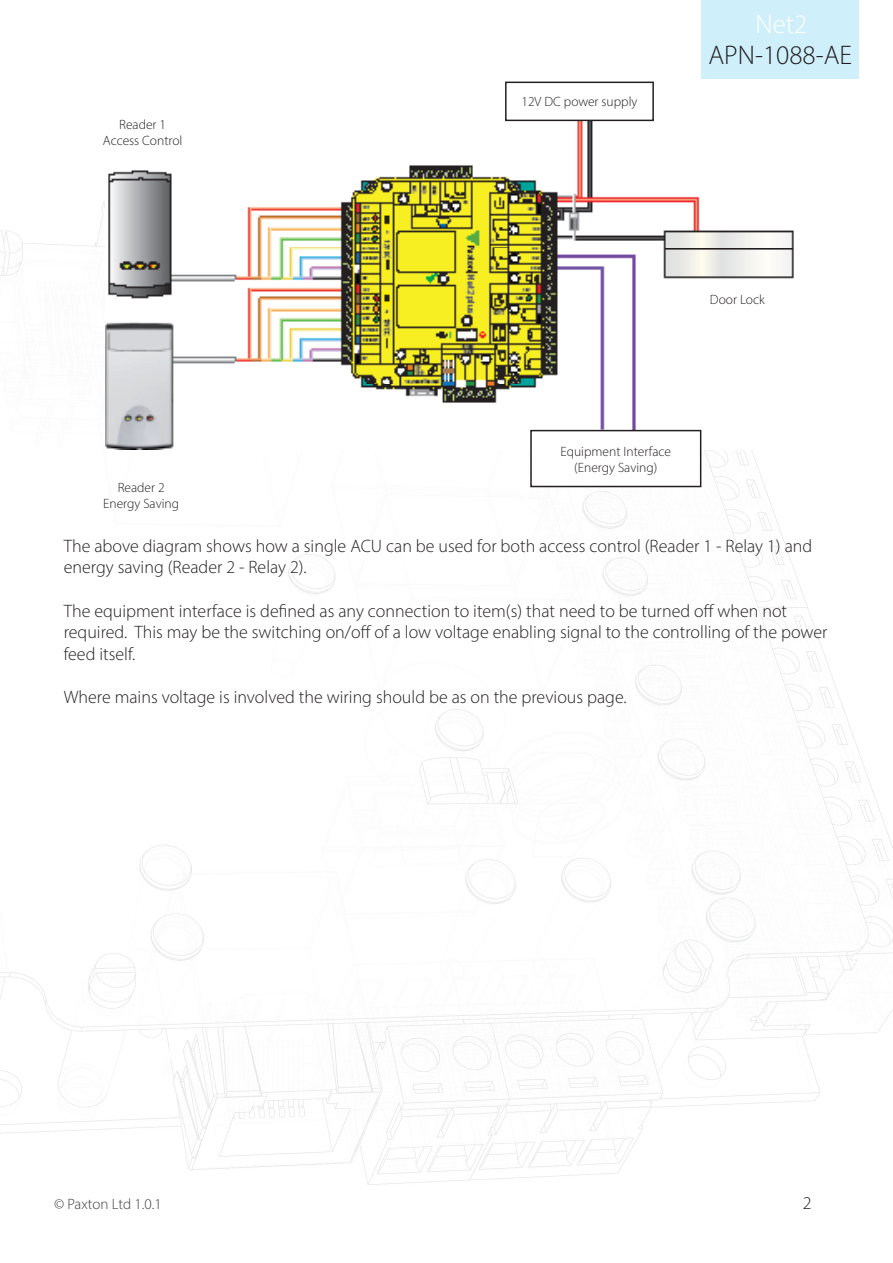
<style>
.page{position:relative;width:893px;height:1263px;background:#fff}
.page>*{position:absolute;margin:0;border:0;box-sizing:border-box;transform-origin:0 0}
.t1{font:300 27px "Myriad Pro";color:#231f20}
.t2{font:300 27px "Myriad Pro";color:#fff}
.Text_-_12pt{font:300 18px/21.6px "Myriad Pro";color:#231f20}
.t3{font:300 15px "Myriad Pro";letter-spacing:-.005em;color:#3e3e3f}
.Text_9pt_center{font:300 13.5px "Myriad Pro";color:#231f20}
</style>
<div class="page">
<img style="left:0;top:201px;width:893px;height:984px">
<div style="left:702px;top:0;width:157px;height:79px;background:#cfeffb"></div>
<img style="left:105px;top:121px;width:691px;height:329px">
<div style="left:531px;top:431px;width:170px;height:55px;background:#fff"></div>
<div style="left:530px;top:430px;width:171px;height:57px;border:2px solid #231f20"></div>
<div style="left:505px;top:82px;width:149px;height:39px;border:2px solid #231f20"></div>
<h1 class="t2" style="left:755px;top:8px;width:53px">Net2</h1>
<p class="Text_9pt_center" style="left:119px;top:116px;width:48px">Reader 1</p>
<p class="Text_9pt_center" style="left:103px;top:132px;width:81px">Access Control</p>
<p class="Text_9pt_center" style="left:118px;top:479px;width:48px">Reader 2</p>
<p class="Text_9pt_center" style="left:103px;top:496px;width:77px">Energy Saving</p>
<p class="Text_9pt_center" style="left:521px;top:94px;width:118px">12V DC power supply</p>
<h1 class="t1" style="left:708px;top:39px;width:145px">APN-1088-AE</h1>
<p class="Text_9pt_center" style="left:710px;top:291px;width:56px">Door Lock</p>
<p class="Text_9pt_center" style="left:561px;top:443px;width:112px">Equipment Interface</p>
<p class="Text_9pt_center" style="left:574px;top:459px;width:85px">(Energy Saving)</p>
<p class="Text_-_12pt" style="left:64px;top:535px;width:750px">The above diagram shows how a single ACU can be used for both access control (Reader 1 - Relay 1) and energy saving (Reader 2 - Relay 2).</p>
<p class="Text_-_12pt" style="left:64px;top:600px;width:765px">The equipment interface is defined as any connection to item(s) that need to be turned off when not required. This may be the switching on/off of a low voltage enabling signal to the controlling of the power feed itself.</p>
<p class="Text_-_12pt" style="left:64px;top:686px;width:564px">Where mains voltage is involved the wiring should be as on the previous page.</p>
<p class="t3" style="left:54px;top:1195px;width:109px">© Paxton Ltd 1.0.1</p>
<p class="Text_-_12pt" style="left:803px;top:1192px;width:10px">2</p>
</div>
